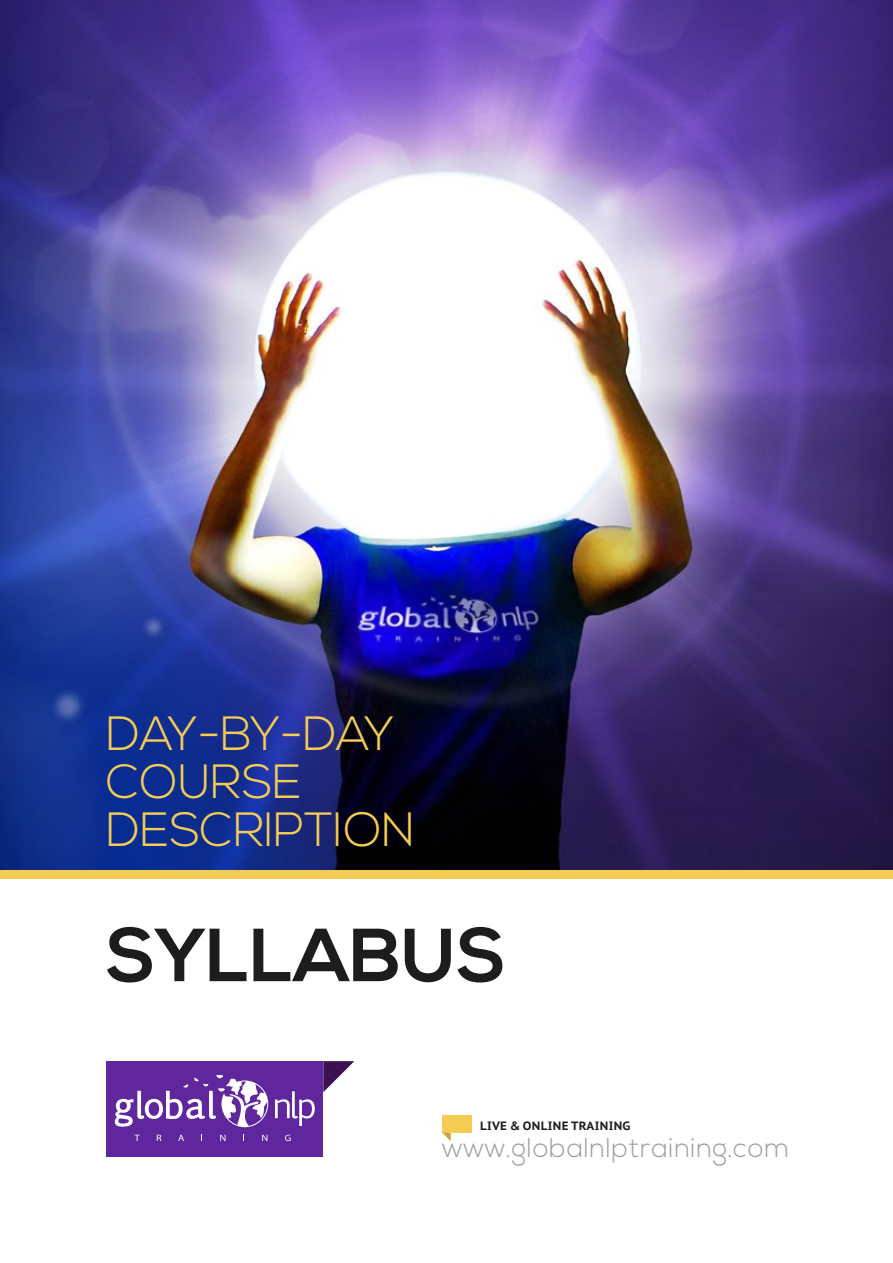
<style>
.page{position:relative;width:893px;height:1263px;background:#fff}
.page>*{position:absolute;margin:0;border:0;box-sizing:border-box;transform-origin:0 0}
.t1{font:700 75px "Nexa";color:#1d1d1b}
.t2{font:300 48px/48px "Nexa";letter-spacing:-.01em;color:#f5cc54}
.t3{font:300 27px "Nexa";letter-spacing:.025em;color:#9d9d9c}
.t4{font:700 12px "PT Sans Caption";letter-spacing:.03em;color:#1d1d1b}
</style>
<div class="page">
<img style="left:0;top:0;width:893px;height:871px">
<div style="left:0;top:871px;width:893px;height:8px;background:#f5cc54"></div>
<div style="left:106px;top:1061px;width:217px;height:96px;background:#60269e"></div>
<svg style="left:323px;top:1061px;width:31px;height:31px"></svg>
<svg style="left:135px;top:1135px;width:5px;height:6px"></svg>
<svg style="left:157px;top:1135px;width:4px;height:6px"></svg>
<svg style="left:178px;top:1135px;width:6px;height:6px"></svg>
<svg style="left:220px;top:1135px;width:5px;height:6px"></svg>
<svg style="left:262px;top:1135px;width:5px;height:6px"></svg>
<svg style="left:285px;top:1135px;width:6px;height:6px"></svg>
<svg style="left:275px;top:1091px;width:40px;height:35px"></svg>
<svg style="left:115px;top:1075px;width:153px;height:52px"></svg>
<div style="left:442px;top:1116px;width:30px;height:17px;background:#f5cc54"></div>
<svg style="left:442px;top:1133px;width:9px;height:8px"></svg>
<p class="t2" style="left:106px;top:712px;width:310px">DAY-BY-DAY<br>COURSE<br>DESCRIPTION</p>
<h1 class="t1" style="left:106px;top:912px;width:402px">SYLLABUS</h1>
<p class="t4" style="left:480px;top:1117px;width:152px">LIVE &amp; ONLINE TRAINING</p>
<p class="t3" style="left:442px;top:1132px;width:349px">www.globalnlptraining.com</p>
</div>
